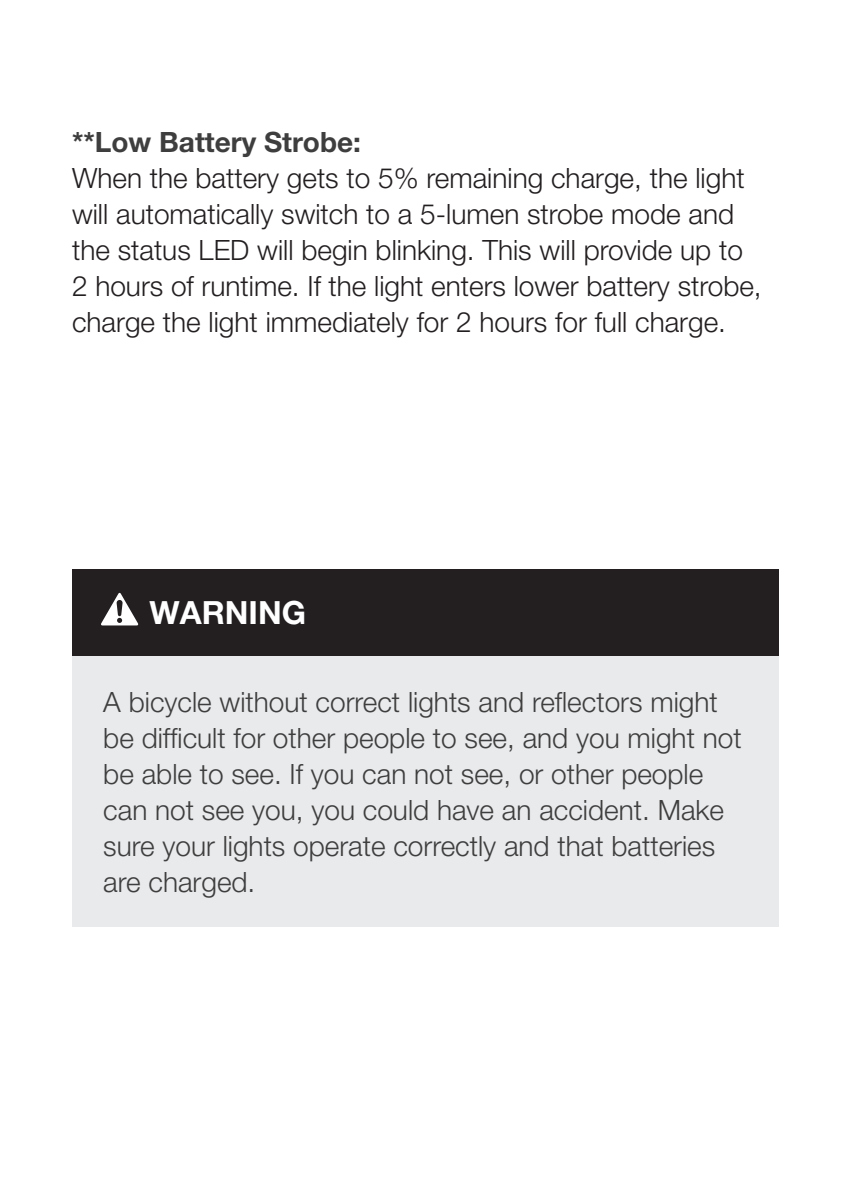
<style>
.page{position:relative;width:851px;height:1191px;background:#fff}
.page>*{position:absolute;margin:0;border:0;box-sizing:border-box;transform-origin:0 0}
.Warning{font:700 32px "Helvetica Neue LT Pro";color:#fff}
.body{font:300 28px/36px "Helvetica Neue LT Pro";color:#231f20}
.Warning_copy{font:300 28px/36px "Helvetica Neue LT Pro";color:#3e3e3f}
.English--Page_Title{font:700 28px "Helvetica Neue LT Pro";color:#3e3e3f}
</style>
<div class="page">
<div style="left:72px;top:655px;width:706px;height:272px;background:#e9eaeb"></div>
<div style="left:72px;top:569px;width:706px;height:86px;background:#231f20"></div>
<svg style="left:101px;top:592px;width:38px;height:33px"></svg>
<p class="English--Page_Title" style="left:72px;top:125px;width:290px">**Low Battery Strobe:</p>
<p class="body" style="left:72px;top:159px;width:691px">When the battery gets to 5% remaining charge, the light will automatically switch to a 5-lumen strobe mode and the status LED will begin blinking. This will provide up to 2 hours of runtime. If the light enters lower battery strobe, charge the light immediately for 2 hours for full charge.</p>
<p class="Warning" style="left:149px;top:592px;width:158px">WARNING</p>
<p class="Warning_copy" style="left:103px;top:683px;width:639px">A bicycle without correct lights and reflectors might be difficult for other people to see, and you might not be able to see. If you can not see, or other people can not see you, you could have an accident. Make sure your lights operate correctly and that batteries are charged.</p>
</div>
